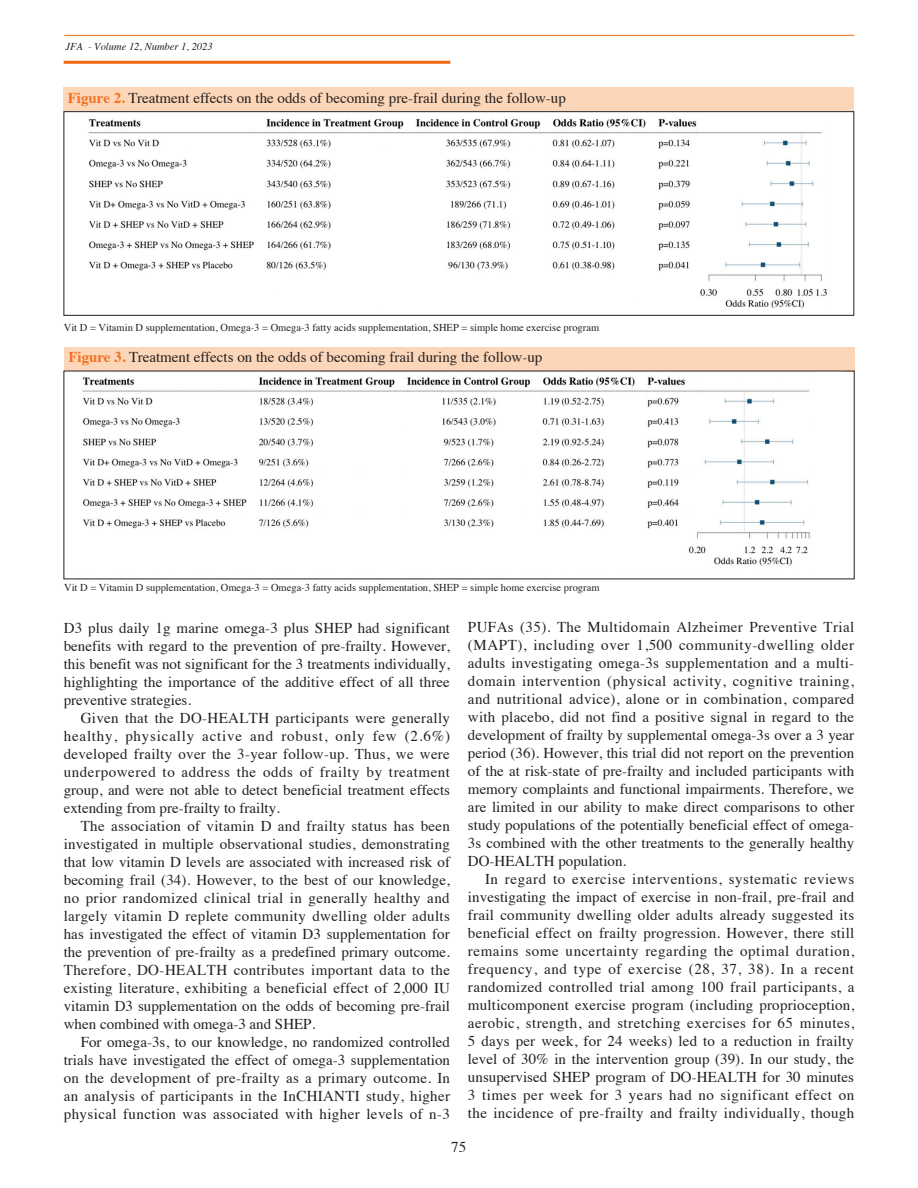
<style>
.page{position:relative;width:918px;height:1188px;background:#fff}
.page>*{position:absolute;margin:0;border:0;box-sizing:border-box;transform-origin:0 0}
.t1{font:15px/18px "Times";color:#231f20;text-align:justify}
.t2{font:10.5px "Times";color:#231f20}
.t3{font:italic 10.5px "Times";color:#231f20}
.s1{font-weight:700;color:#f37121}
</style>
<div class="page">
<hr style="left:64px;top:35px;width:790px;height:1px;background:#ec6911">
<hr style="left:64px;top:61px;width:386px;height:3px;background:#ec6911">
<div style="left:64px;top:87px;width:790px;height:25px;background:#fcd6b8"></div>
<div style="left:64px;top:347px;width:791px;height:24px;background:#fcd6b8"></div>
<img style="left:88px;top:118px;width:739px;height:191px">
<div style="left:64px;top:111px;width:790px;height:205px;border:1px solid #231f20"></div>
<img style="left:82px;top:377px;width:728px;height:189px">
<p class="t3" style="left:65px;top:38px;width:149px">JFA - Volume 12, Number 1, 2023</p>
<p class="t1" style="left:68px;top:87px;width:500px"><span class="s1">Figure 2.</span> Treatment effects on the odds of becoming pre-frail during the follow-up</p>
<p class="t2" style="left:64px;top:317px;width:537px">Vit D = Vitamin D supplementation, Omega-3 = Omega-3 fatty acids supplementation, SHEP = simple home exercise program</p>
<p class="t1" style="left:68px;top:347px;width:476px"><span class="s1">Figure 3.</span> Treatment effects on the odds of becoming frail during the follow-up</p>
<p class="t2" style="left:64px;top:578px;width:537px">Vit D = Vitamin D supplementation, Omega-3 = Omega-3 fatty acids supplementation, SHEP = simple home exercise program</p>
<p class="t1" style="left:64px;top:617px;width:388px">D3 plus daily 1g marine omega-3 plus SHEP had significant benefits with regard to the prevention of pre-frailty. However, this benefit was not significant for the 3 treatments individually, highlighting the importance of the additive effect of all three preventive strategies.</p>
<p class="t1" style="left:64px;top:707px;width:388px;text-indent:17px">Given that the DO-HEALTH participants were generally healthy, physically active and robust, only few (2.6%) developed frailty over the 3-year follow-up. Thus, we were underpowered to address the odds of frailty by treatment group, and were not able to detect beneficial treatment effects extending from pre-frailty to frailty.</p>
<p class="t1" style="left:64px;top:815px;width:388px;text-indent:17px">The association of vitamin D and frailty status has been investigated in multiple observational studies, demonstrating that low vitamin D levels are associated with increased risk of becoming frail (34). However, to the best of our knowledge, no prior randomized clinical trial in generally healthy and largely vitamin D replete community dwelling older adults has investigated the effect of vitamin D3 supplementation for the prevention of pre-frailty as a predefined primary outcome.<br>Therefore, DO-HEALTH contributes important data to the existing literature, exhibiting a beneficial effect of 2,000 IU vitamin D3 supplementation on the odds of becoming pre-frail when combined with omega-3 and SHEP.</p>
<p class="t1" style="left:64px;top:1031px;width:388px;text-indent:17px">For omega-3s, to our knowledge, no randomized controlled trials have investigated the effect of omega-3 supplementation on the development of pre-frailty as a primary outcome. In an analysis of participants in the InCHIANTI study, higher physical function was associated with higher levels of n-3</p>
<p class="t1" style="left:468px;top:617px;width:388px">PUFAs (35). The Multidomain Alzheimer Preventive Trial (MAPT), including over 1,500 community-dwelling older adults investigating omega-3s supplementation and a multi&shy;domain intervention (physical activity, cognitive training, and nutritional advice), alone or in combination, compared with placebo, did not find a positive signal in regard to the development of frailty by supplemental omega-3s over a 3 year period (36). However, this trial did not report on the prevention of the at risk-state of pre-frailty and included participants with memory complaints and functional impairments. Therefore, we are limited in our ability to make direct comparisons to other study populations of the potentially beneficial effect of omega-3s combined with the other treatments to the generally healthy DO-HEALTH population.</p>
<p class="t1" style="left:468px;top:869px;width:388px;text-indent:17px">In regard to exercise interventions, systematic reviews investigating the impact of exercise in non-frail, pre-frail and frail community dwelling older adults already suggested its beneficial effect on frailty progression. However, there still remains some uncertainty regarding the optimal duration, frequency, and type of exercise (28, 37, 38). In a recent randomized controlled trial among 100 frail participants, a multicomponent exercise program (including proprioception, aerobic, strength, and stretching exercises for 65 minutes, 5 days per week, for 24 weeks) led to a reduction in frailty level of 30% in the intervention group (39). In our study, the unsupervised SHEP program of DO-HEALTH for 30 minutes 3 times per week for 3 years had no significant effect on the incidence of pre-frailty and frailty individually, though</p>
<p class="t1" style="left:451px;top:1136px;width:16px">75</p>
</div>
